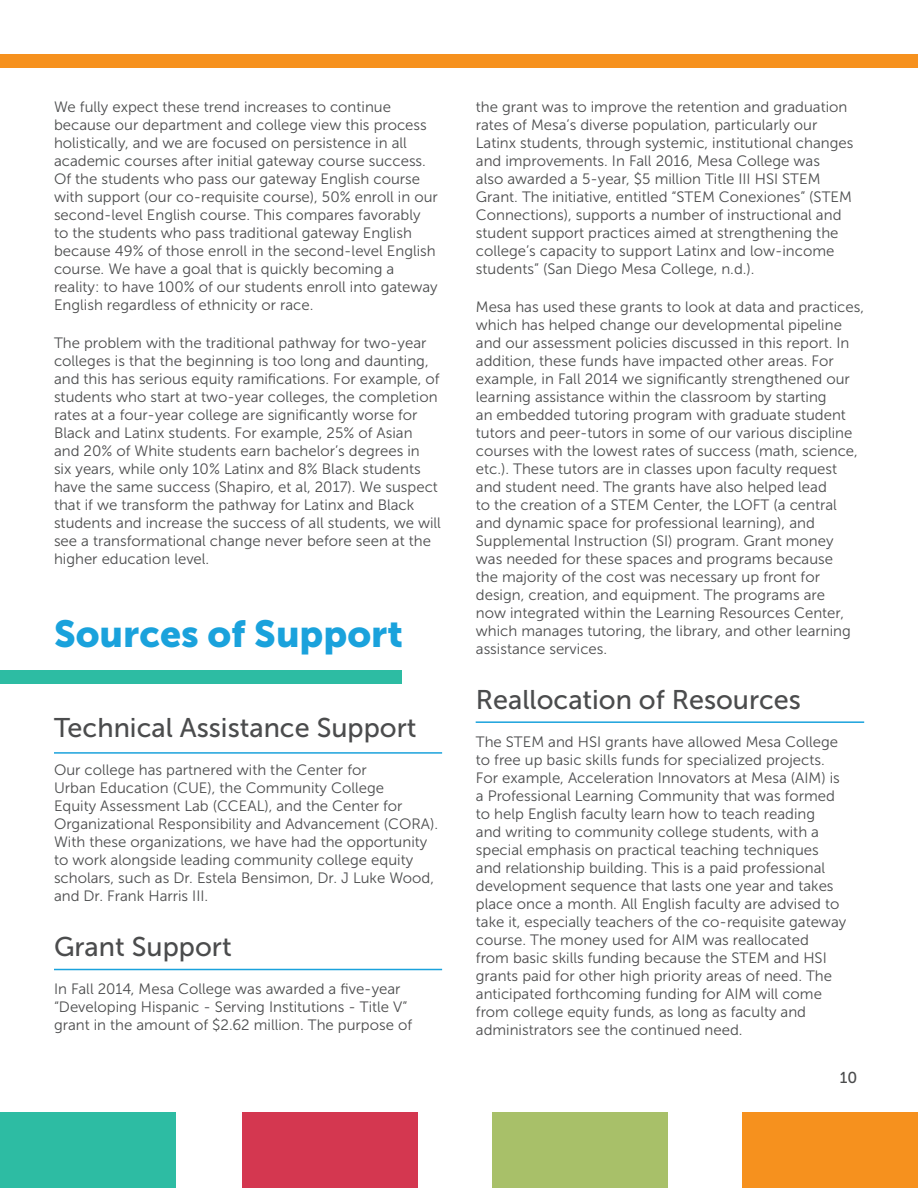
<style>
.page{position:relative;width:918px;height:1188px;background:#fff}
.page>*{position:absolute;margin:0;border:0;box-sizing:border-box;transform-origin:0 0}
.t1{font:37.5px "Museo Sans 900";color:#1aa2dc}
.t2{font:27px "Museo Sans 500";color:#4b4c4d}
.t3{font:15.75px "Museo Sans 500";color:#4b4c4d}
.t4{font:15px/18px "Museo Sans 300";color:#4b4c4d}
</style>
<div class="page">
<div style="left:0;top:1112px;width:176px;height:76px;background:#2dbca3"></div>
<div style="left:743px;top:1112px;width:175px;height:76px;background:#f6911e"></div>
<div style="left:242px;top:1112px;width:175px;height:76px;background:#d43750"></div>
<div style="left:493px;top:1112px;width:175px;height:76px;background:#a8c069"></div>
<div style="left:0;top:670px;width:402px;height:14px;background:#2dbca3"></div>
<div style="left:0;top:54px;width:918px;height:14px;background:#f6911e"></div>
<hr style="left:54px;top:969px;width:388px;height:1px;background:#1aa2dc">
<hr style="left:54px;top:752px;width:388px;height:2px;background:#1aa2dc">
<hr style="left:476px;top:721px;width:388px;height:2px;background:#1aa2dc">
<p class="t4" style="left:54px;top:98px;width:385px">We fully expect these trend increases to continue because our department and college view this process holistically, and we are focused on persistence in all academic courses after initial gateway course success.<br>Of the students who pass our gateway English course with support (our co-requisite course), 50% enroll in our second-level English course. This compares favorably to the students who pass traditional gateway English because 49% of those enroll in the second-level English course. We have a goal that is quickly becoming a reality: to have 100% of our students enroll into gateway English regardless of ethnicity or race.</p>
<p class="t4" style="left:54px;top:334px;width:389px">The problem with the traditional pathway for two-year colleges is that the beginning is too long and daunting, and this has serious equity ramifications. For example, of students who start at two-year colleges, the completion rates at a four-year college are significantly worse for Black and Latinx students. For example, 25% of Asian and 20% of White students earn bachelor’s degrees in<br>six years, while only 10% Latinx and 8% Black students have the same success (Shapiro, et al, 2017). We suspect that if we transform the pathway for Latinx and Black students and increase the success of all students, we will see a transformational change never before seen at the higher education level.</p>
<h1 class="t1" style="left:54px;top:613px;width:350px">Sources of Support</h1>
<h2 class="t2" style="left:54px;top:713px;width:364px">Technical Assistance Support</h2>
<p class="t4" style="left:54px;top:761px;width:386px">Our college has partnered with the Center for<br>Urban Education (CUE), the Community College<br>Equity Assessment Lab (CCEAL), and the Center for Organizational Responsibility and Advancement (CORA).<br>With these organizations, we have had the opportunity to work alongside leading community college equity scholars, such as Dr. Estela Bensimon, Dr. J Luke Wood, and Dr. Frank Harris III.</p>
<h2 class="t2" style="left:54px;top:932px;width:179px">Grant Support</h2>
<p class="t4" style="left:54px;top:980px;width:360px">In Fall 2014, Mesa College was awarded a five-year “Developing Hispanic - Serving Institutions - Title V” grant in the amount of $2.62 million. The purpose of</p>
<p class="t4" style="left:476px;top:98px;width:379px">the grant was to improve the retention and graduation rates of Mesa’s diverse population, particularly our Latinx students, through systemic, institutional changes and improvements. In Fall 2016, Mesa College was<br>also awarded a 5-year, $5 million Title III HSI STEM Grant. The initiative, entitled “STEM Conexiones” (STEM Connections), supports a number of instructional and student support practices aimed at strengthening the college’s capacity to support Latinx and low-income students” (San Diego Mesa College, n.d.).</p>
<p class="t4" style="left:476px;top:298px;width:390px">Mesa has used these grants to look at data and practices, which has helped change our developmental pipeline and our assessment policies discussed in this report. In addition, these funds have impacted other areas. For example, in Fall 2014 we significantly strengthened our learning assistance within the classroom by starting<br>an embedded tutoring program with graduate student tutors and peer-tutors in some of our various discipline courses with the lowest rates of success (math, science, etc.). These tutors are in classes upon faculty request and student need. The grants have also helped lead<br>to the creation of a STEM Center, the LOFT (a central and dynamic space for professional learning), and Supplemental Instruction (SI) program. Grant money<br>was needed for these spaces and programs because<br>the majority of the cost was necessary up front for design, creation, and equipment. The programs are<br>now integrated within the Learning Resources Center, which manages tutoring, the library, and other learning assistance services.</p>
<h2 class="t2" style="left:476px;top:685px;width:327px">Reallocation of Resources</h2>
<p class="t4" style="left:476px;top:733px;width:372px">The STEM and HSI grants have allowed Mesa College to free up basic skills funds for specialized projects.<br>For example, Acceleration Innovators at Mesa (AIM) is a Professional Learning Community that was formed to help English faculty learn how to teach reading<br>and writing to community college students, with a special emphasis on practical teaching techniques and relationship building. This is a paid professional development sequence that lasts one year and takes place once a month. All English faculty are advised to take it, especially teachers of the co-requisite gateway course. The money used for AIM was reallocated<br>from basic skills funding because the STEM and HSI grants paid for other high priority areas of need. The anticipated forthcoming funding for AIM will come from college equity funds, as long as faculty and administrators see the continued need.</p>
<p class="t3" style="left:840px;top:1069px;width:19px">10</p>
</div>
